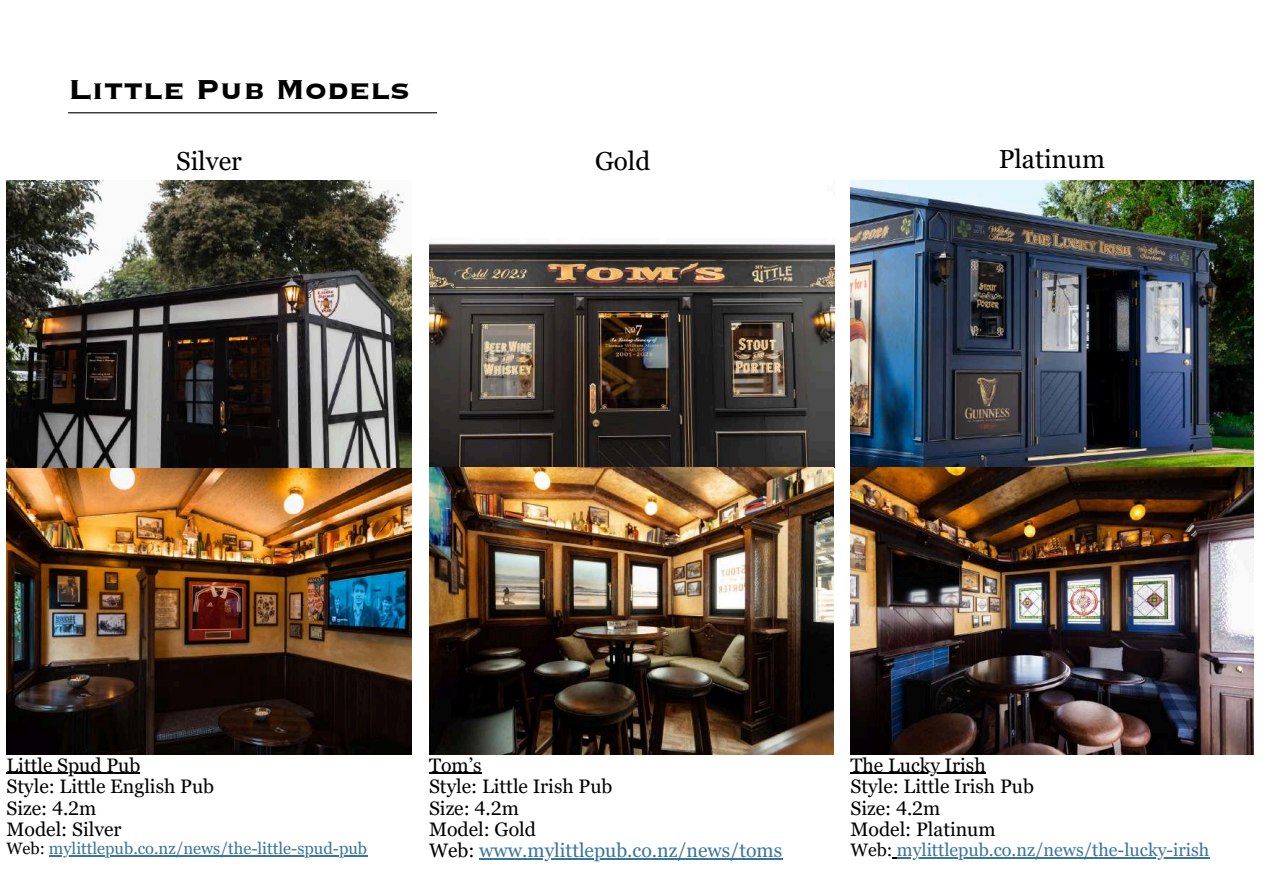
<style>
.page{position:relative;width:1263px;height:894px;background:#fff}
.page>*{position:absolute;margin:0;border:0;box-sizing:border-box;transform-origin:0 0}
.t1{font:35.55px "Copperplate Gothic LT Pro 33 BC";color:#000}
.t2{font:26.1px "Georgia Pro";color:#000}
.t3{font:19.5px/21.3px "Georgia Pro";color:#000}
.t4{font:18px "Georgia Pro";color:#39749c}
.t5{font:16.5px "Georgia Pro";color:#39749c}
.s1{color:#000}
.s2{color:#39749c}
</style>
<div class="page">
<hr style="left:68px;top:112px;width:369px;height:1px;background:#000">
<img style="left:7px;top:180px;width:405px;height:574px">
<img style="left:429px;top:243px;width:405px;height:511px">
<img style="left:850px;top:180px;width:403px;height:574px">
<hr style="left:7px;top:772px;width:133px;height:1px;background:#000">
<hr style="left:49px;top:854px;width:318px;height:2px;background:#39749c">
<hr style="left:429px;top:772px;width:53px;height:1px;background:#000">
<hr style="left:479px;top:858px;width:303px;height:1px;background:#39749c">
<hr style="left:850px;top:772px;width:136px;height:1px;background:#000">
<hr style="left:897px;top:857px;width:313px;height:1px;background:#39749c">
<h1 class="t1" style="left:68px;top:73px;width:343px">Little Pub Models</h1>
<h2 class="t2" style="left:176px;top:146px;width:67px">Silver</h2>
<h2 class="t2" style="left:595px;top:146px;width:57px">Gold</h2>
<h2 class="t2" style="left:999px;top:144px;width:108px">Platinum</h2>
<p class="t3" style="left:7px;top:754px;width:209px">Little Spud Pub<br>Style: Little English Pub<br>Size: 4.2m<br>Model: Silver</p>
<p class="t5" style="left:7px;top:838px;width:362px"><span class="s1">Web:</span> mylittlepub.co.nz/news/the-little-spud-pub</p>
<p class="t3" style="left:429px;top:754px;width:355px">Tom’s<br>Style: Little Irish Pub<br>Size: 4.2m<br>Model: Gold<br>Web: <span class="s2">www.mylittlepub.co.nz/news/toms</span></p>
<p class="t3" style="left:850px;top:754px;width:185px">The Lucky Irish<br>Style: Little Irish Pub<br>Size: 4.2m<br>Model: Platinum</p>
<p class="t4" style="left:850px;top:839px;width:360px"><span class="s1">Web:</span> mylittlepub.co.nz/news/the-lucky-irish</p>
</div>
